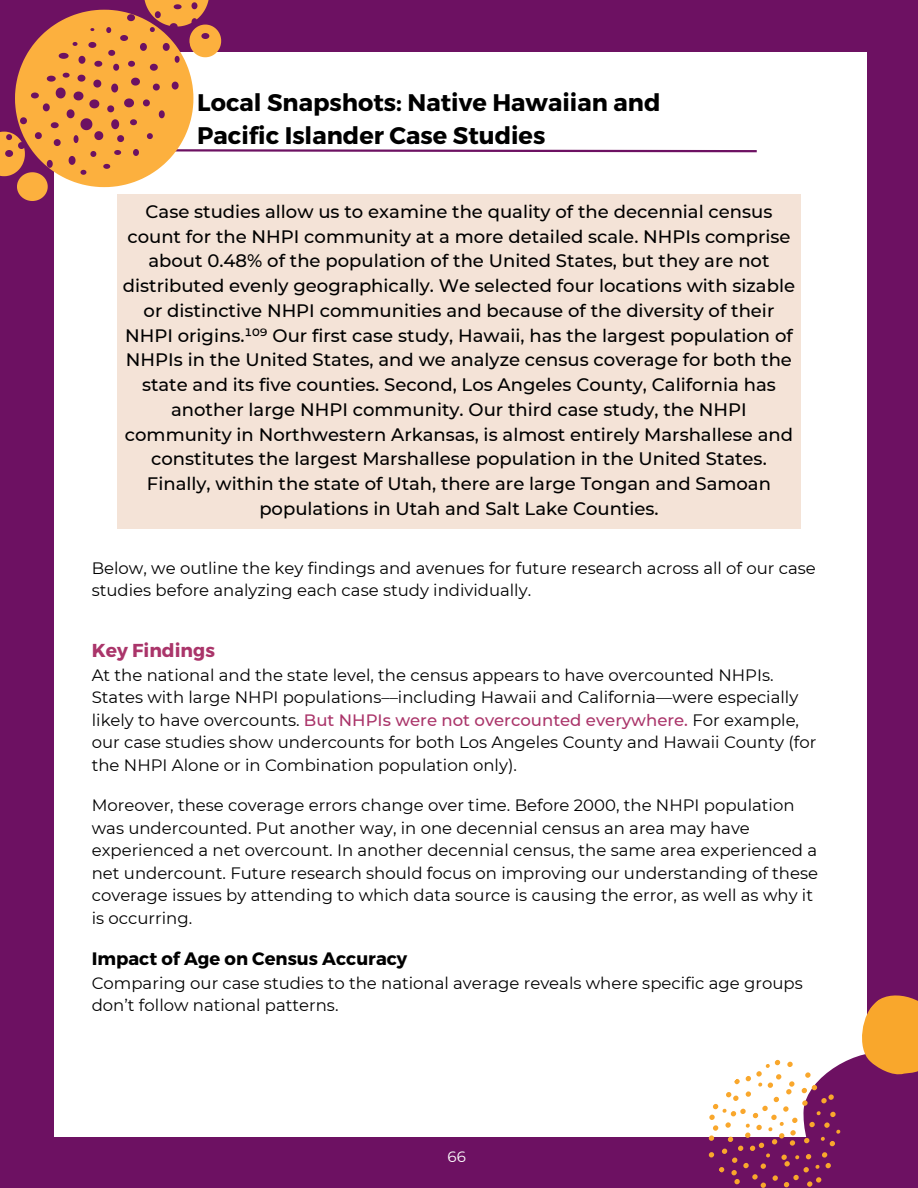
<style>
.page{position:relative;width:918px;height:1188px;background:#6d1162}
.page>*{position:absolute;margin:0;border:0;box-sizing:border-box;transform-origin:0 0}
.t1{font:700 24px/32.7px "Montserrat";color:#000}
.t2{font:700 18.75px "Montserrat";color:#aa356a}
.t3{font:500 18px/24.8px "Montserrat";color:#000;text-align:center}
.t4{font:700 18px "Montserrat";color:#000}
.t5{font:16.5px/22.5px "Montserrat";color:#000}
.t6{font:15px "Montserrat";color:#fff}
.s1{font-weight:500;color:#aa356a}
</style>
<div class="page">
<div style="left:55px;top:52px;width:811px;height:1085px;background:#fff"></div>
<div style="left:118px;top:194px;width:682px;height:334px;background:#f4e3d7"></div>
<svg style="left:0;top:0;width:757px;height:201px"></svg>
<svg style="left:708px;top:979px;width:210px;height:209px"></svg>
<h1 class="t1" style="left:197px;top:85px;width:465px">Local Snapshots: Native Hawaiian and<br>Pacific Islander Case Studies</h1>
<p class="t3" style="left:123px;top:199px;width:674px">Case studies allow us to examine the quality of the decennial census count for the NHPI community at a more detailed scale. NHPIs comprise about 0.48% of the population of the United States, but they are not distributed evenly geographically. We selected four locations with sizable or distinctive NHPI communities and because of the diversity of their NHPI origins.¹⁰⁹ Our first case study, Hawaii, has the largest population of NHPIs in the United States, and we analyze census coverage for both the state and its five counties. Second, Los Angeles County, California has another large NHPI community. Our third case study, the NHPI community in Northwestern Arkansas, is almost entirely Marshallese and constitutes the largest Marshallese population in the United States.<br>Finally, within the state of Utah, there are large Tongan and Samoan populations in Utah and Salt Lake Counties.</p>
<p class="t5" style="left:92px;top:557px;width:726px">Below, we outline the key findings and avenues for future research across all of our case studies before analyzing each case study individually.</p>
<p class="t2" style="left:92px;top:638px;width:125px">Key Findings</p>
<p class="t5" style="left:92px;top:664px;width:726px">At the national and the state level, the census appears to have overcounted NHPIs.<br>States with large NHPI populations––including Hawaii and California––were especially likely to have overcounts. <span class="s1">But NHPIs were not overcounted everywhere.</span> For example, our case studies show undercounts for both Los Angeles County and Hawaii County (for the NHPI Alone or in Combination population only).</p>
<p class="t5" style="left:92px;top:794px;width:728px">Moreover, these coverage errors change over time. Before 2000, the NHPI population was undercounted. Put another way, in one decennial census an area may have experienced a net overcount. In another decennial census, the same area experienced a net undercount. Future research should focus on improving our understanding of these coverage issues by attending to which data source is causing the error, as well as why it is occurring.</p>
<p class="t4" style="left:92px;top:947px;width:317px">Impact of Age on Census Accuracy</p>
<p class="t5" style="left:92px;top:972px;width:712px">Comparing our case studies to the national average reveals where specific age groups don’t follow national patterns.</p>
<p class="t6" style="left:448px;top:1148px;width:20px">66</p>
</div>
